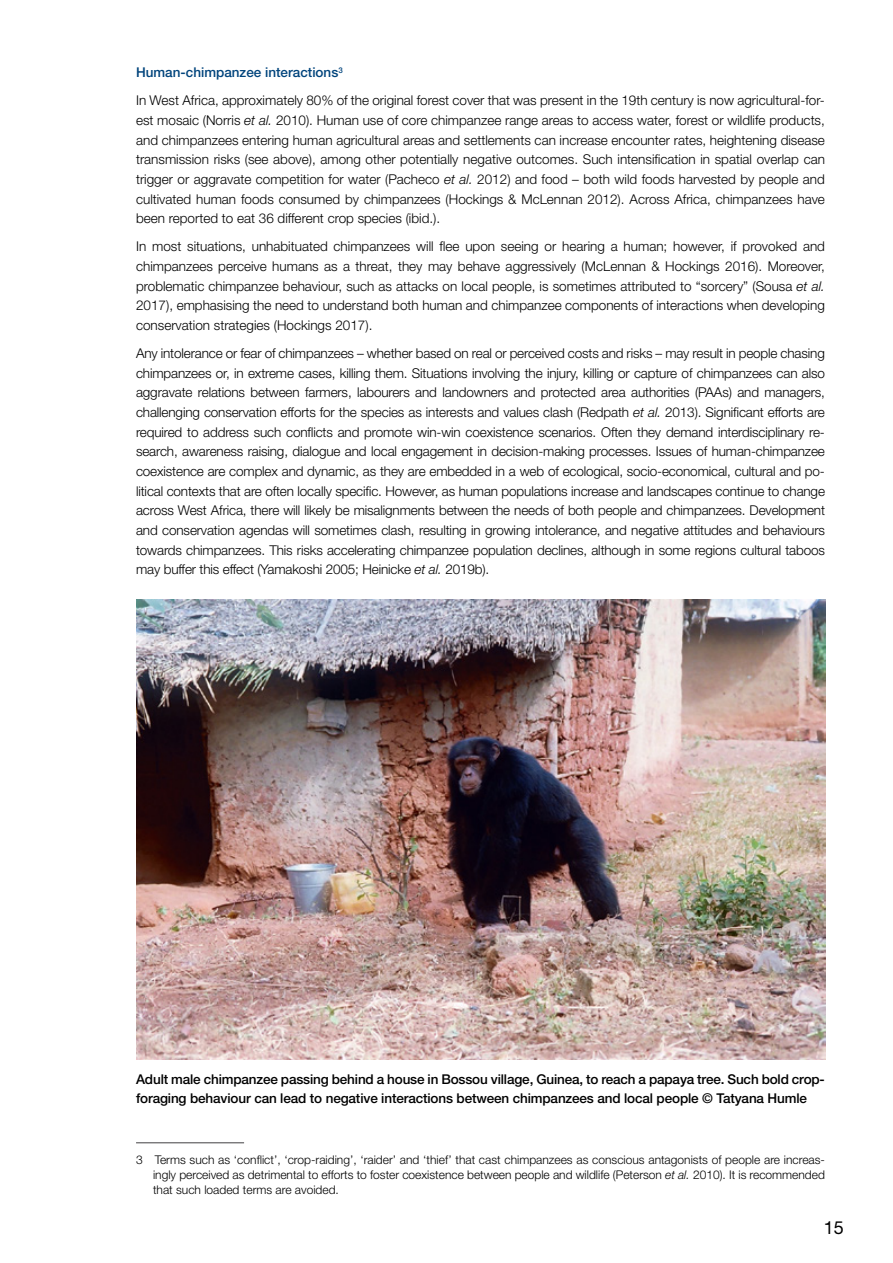
<style>
.page{position:relative;width:893px;height:1263px;background:#fff}
.page>*{position:absolute;margin:0;border:0;box-sizing:border-box;transform-origin:0 0}
.t1{font:18px "Helvetica Neue LT Std";color:#000}
.body_text{font:300 13.5px/19.6px "Helvetica Neue LT Std";color:#000;text-align:justify}
.caption_left-aligned{font:500 13.5px/19.5px "Helvetica Neue LT Std";letter-spacing:-.01em;color:#000}
.sub-subheading{font:500 13.5px "Helvetica Neue LT Std";color:#00447c}
.footnotes{font:300 12px/15px "Helvetica Neue LT Std";color:#000;text-align:justify}
.s1{font-style:italic}
</style>
<div class="page">
<img style="left:136px;top:600px;width:690px;height:459px">
<hr style="left:136px;top:1142px;width:108px;height:1px;background:#414042">
<p class="sub-subheading" style="left:136px;top:64px;width:208px">Human-chimpanzee interactions<sup>3</sup></p>
<p class="body_text" style="left:136px;top:90px;width:690px">In West Africa, approximately 80% of the original forest cover that was present in the 19th century is now agricultural-for&shy;est mosaic (Norris <span class="s1">et al.</span> 2010). Human use of core chimpanzee range areas to access water, forest or wildlife products, and chimpanzees entering human agricultural areas and settlements can increase encounter rates, heightening disease transmission risks (see above), among other potentially negative outcomes. Such intensification in spatial overlap can trigger or aggravate competition for water (Pacheco <span class="s1">et al.</span> 2012) and food – both wild foods harvested by people and cultivated human foods consumed by chimpanzees (Hockings &amp; McLennan 2012). Across Africa, chimpanzees have been reported to eat 36 different crop species (ibid.).</p>
<p class="body_text" style="left:136px;top:236px;width:690px">In most situations, unhabituated chimpanzees will flee upon seeing or hearing a human; however, if provoked and chimpanzees perceive humans as a threat, they may behave aggressively (McLennan &amp; Hockings 2016). Moreover, problematic chimpanzee behaviour, such as attacks on local people, is sometimes attributed to “sorcery” (Sousa <span class="s1">et al.<br></span>2017), emphasising the need to understand both human and chimpanzee components of interactions when developing conservation strategies (Hockings 2017).</p>
<p class="body_text" style="left:136px;top:343px;width:690px">Any intolerance or fear of chimpanzees – whether based on real or perceived costs and risks – may result in people chasing chimpanzees or, in extreme cases, killing them. Situations involving the injury, killing or capture of chimpanzees can also aggravate relations between farmers, labourers and landowners and protected area authorities (PAAs) and managers, challenging conservation efforts for the species as interests and values clash (Redpath <span class="s1">et al.</span> 2013). Significant efforts are required to address such conflicts and promote win-win coexistence scenarios. Often they demand interdisciplinary re&shy;search, awareness raising, dialogue and local engagement in decision-making processes. Issues of human-chimpanzee coexistence are complex and dynamic, as they are embedded in a web of ecological, socio-economical, cultural and po&shy;litical contexts that are often locally specific. However, as human populations increase and landscapes continue to change across West Africa, there will likely be misalignments between the needs of both people and chimpanzees. Development and conservation agendas will sometimes clash, resulting in growing intolerance, and negative attitudes and behaviours towards chimpanzees. This risks accelerating chimpanzee population declines, although in some regions cultural taboos may buffer this effect (Yamakoshi 2005; Heinicke <span class="s1">et al.</span> 2019b).</p>
<p class="caption_left-aligned" style="left:136px;top:1069px;width:690px">Adult male chimpanzee passing behind a house in Bossou village, Guinea, to reach a papaya tree. Such bold crop&shy;foraging behaviour can lead to negative interactions between chimpanzees and local people © Tatyana Humle</p>
<p class="footnotes" style="left:153px;top:1152px;width:673px;text-indent:-17px">3 Terms such as ‘conflict’, ‘crop-raiding’, ‘raider’ and ‘thief’ that cast chimpanzees as conscious antagonists of people are increas&shy;ingly perceived as detrimental to efforts to foster coexistence between people and wildlife (Peterson <span class="s1">et al.</span> 2010). It is recommended that such loaded terms are avoided.</p>
<h1 class="t1" style="left:824px;top:1217px;width:22px">15</h1>
</div>
